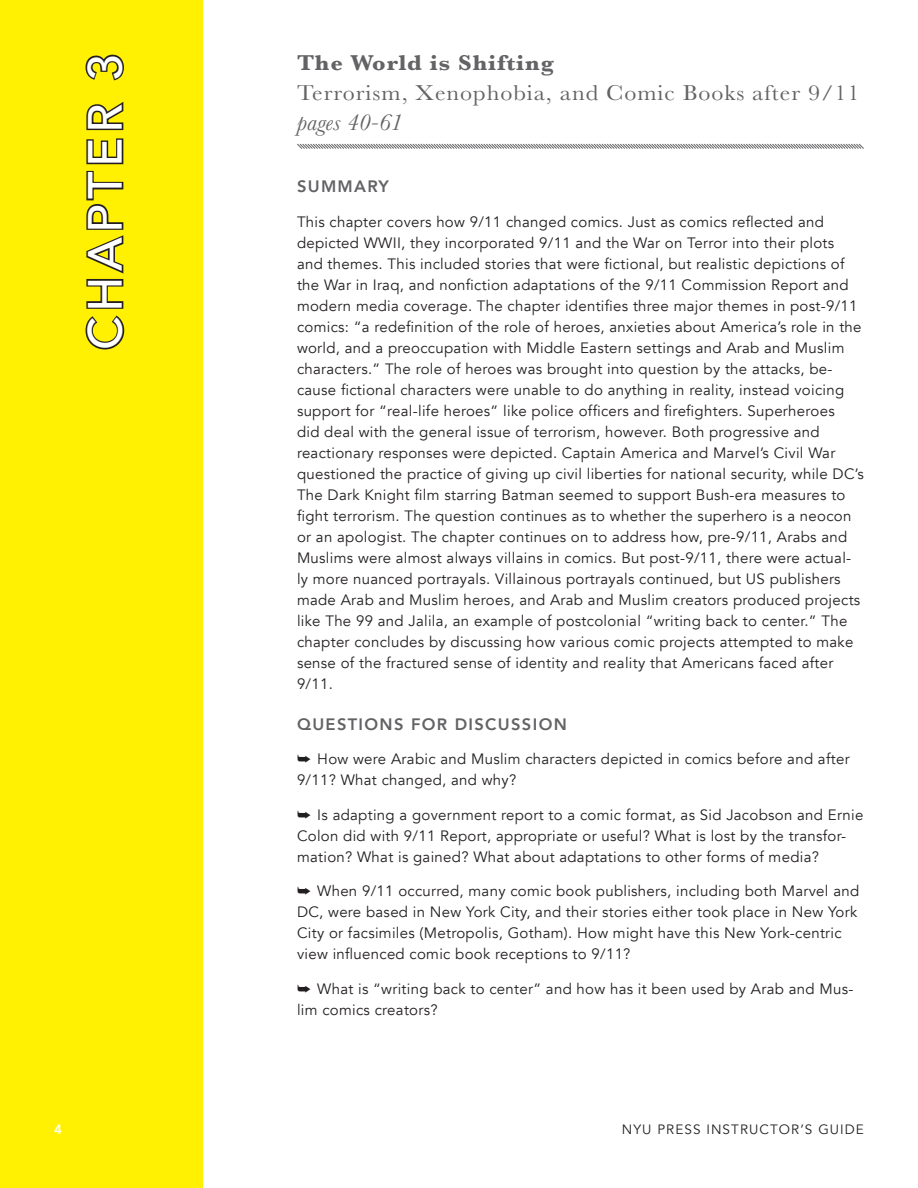
<style>
.page{position:relative;width:918px;height:1188px;background:#fff}
.page>*{position:absolute;margin:0;border:0;box-sizing:border-box;transform-origin:0 0}
.interior__page_title{font:500 48px "Avenir";letter-spacing:.1em;color:#fff}
.interior__page_and_d{font:italic 24px "Baskerville";color:#636366}
.interior__page_and_d-2{font:22.35px/30px "Baskerville";letter-spacing:.04em;color:#636366;scale:1.08 1}
.interior__section_he{font:800 16.5px "Avenir";letter-spacing:.08em;color:#636366}
.interior__summary{font:15px/21px "Avenir";letter-spacing:.02em;color:#231f20}
.t1{font:13.5px "Avenir";letter-spacing:.08em;color:#231f20}
.t2{font:800 13.5px "Avenir";color:#fff}
.s1{font-weight:700}
</style>
<div class="page">
<div style="left:0;top:0;width:202px;height:1188px;background:#fff101"></div>
<svg style="left:85px;top:101px;width:40px;height:249px"></svg>
<svg style="left:85px;top:54px;width:39px;height:27px"></svg>
<svg style="left:297px;top:143px;width:567px;height:6px"></svg>
<p class="interior__page_title" style="left:64px;top:350px;width:298px;rotate:-90deg">CHAPTER 3</p>
<p class="interior__page_and_d-2" style="left:297px;top:48px;width:522px"><span class="s1">The World is Shifting<br></span>Terrorism, Xenophobia, and Comic Books after 9/11</p>
<p class="interior__page_and_d" style="left:297px;top:106px;width:107px">pages 40-61</p>
<p class="interior__section_he" style="left:297px;top:173px;width:93px">SUMMARY</p>
<p class="interior__summary" style="left:297px;top:211px;width:568px">This chapter covers how 9/11 changed comics. Just as comics reflected and depicted WWII, they incorporated 9/11 and the War on Terror into their plots and themes. This included stories that were fictional, but realistic depictions of the War in Iraq, and nonfiction adaptations of the 9/11 Commission Report and modern media coverage. The chapter identifies three major themes in post-9/11 comics: “a redefinition of the role of heroes, anxieties about America’s role in the world, and a preoccupation with Middle Eastern settings and Arab and Muslim characters.” The role of heroes was brought into question by the attacks, be&shy;cause fictional characters were unable to do anything in reality, instead voicing support for “real-life heroes” like police officers and firefighters. Superheroes<br>did deal with the general issue of terrorism, however. Both progressive and reactionary responses were depicted. Captain America and Marvel’s Civil War questioned the practice of giving up civil liberties for national security, while DC’s The Dark Knight film starring Batman seemed to support Bush-era measures to fight terrorism. The question continues as to whether the superhero is a neocon or an apologist. The chapter continues on to address how, pre-9/11, Arabs and Muslims were almost always villains in comics. But post-9/11, there were actual&shy;ly more nuanced portrayals. Villainous portrayals continued, but US publishers made Arab and Muslim heroes, and Arab and Muslim creators produced projects like The 99 and Jalila, an example of postcolonial “writing back to center.” The chapter concludes by discussing how various comic projects attempted to make sense of the fractured sense of identity and reality that Americans faced after 9/11.</p>
<p class="interior__section_he" style="left:297px;top:711px;width:271px">QUESTIONS FOR DISCUSSION</p>
<p class="interior__summary" style="left:297px;top:749px;width:554px">➥ How were Arabic and Muslim characters depicted in comics before and after<br>9/11? What changed, and why?</p>
<p class="interior__summary" style="left:297px;top:804px;width:568px">➥ Is adapting a government report to a comic format, as Sid Jacobson and Ernie<br>Colon did with 9/11 Report, appropriate or useful? What is lost by the transfor&shy;mation? What is gained? What about adaptations to other forms of media?</p>
<p class="interior__summary" style="left:297px;top:881px;width:564px">➥ When 9/11 occurred, many comic book publishers, including both Marvel and DC, were based in New York City, and their stories either took place in New York City or facsimiles (Metropolis, Gotham). How might have this New York-centric view influenced comic book receptions to 9/11?</p>
<p class="interior__summary" style="left:297px;top:978px;width:558px">➥ What is “writing back to center” and how has it been used by Arab and Mus&shy;lim comics creators?</p>
<p class="t2" style="left:54px;top:1119px;width:9px">4</p>
<p class="t1" style="left:622px;top:1121px;width:244px">NYU PRESS INSTRUCTOR’S GUIDE</p>
</div>
